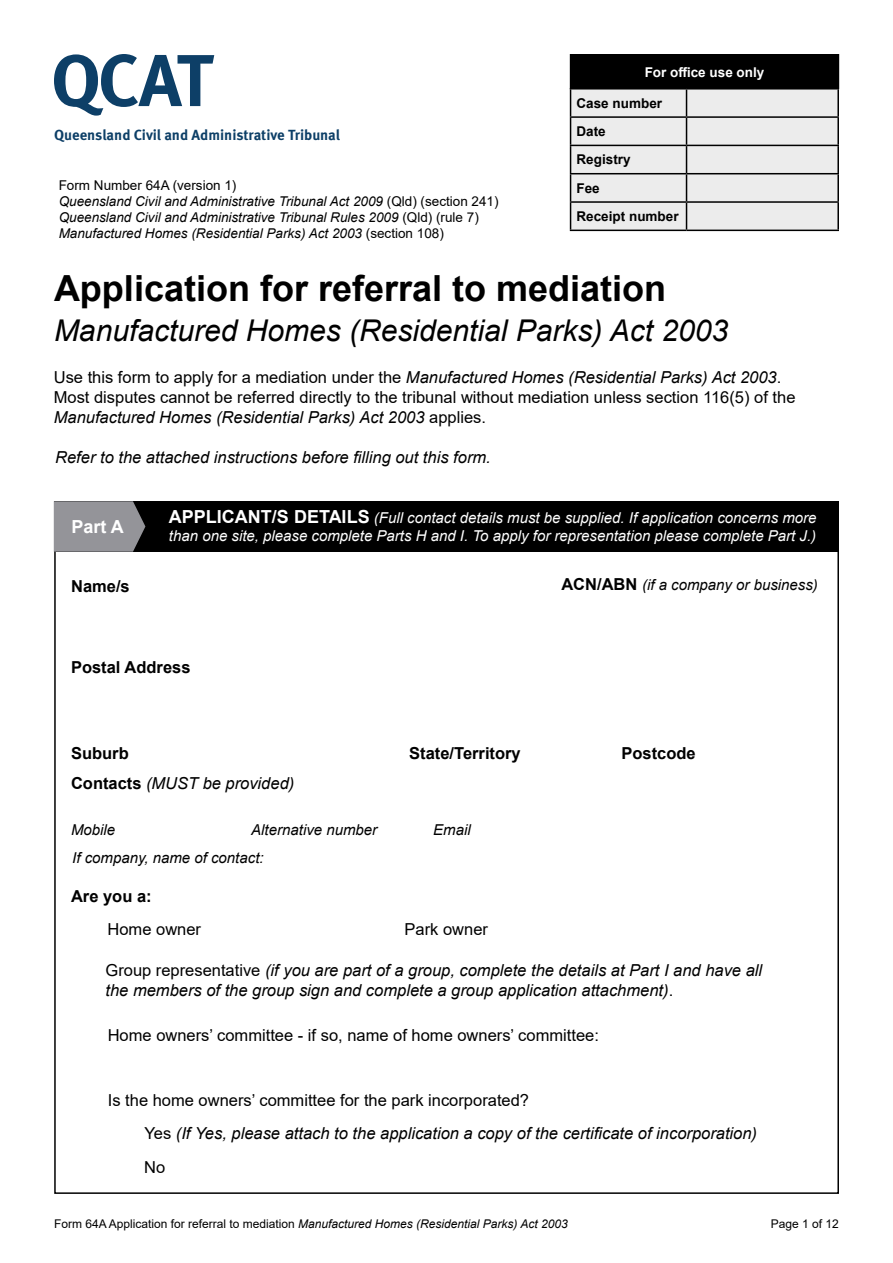
<style>
.page{position:relative;width:893px;height:1263px;background:#fff}
.page>*{position:absolute;margin:0;border:0;box-sizing:border-box;transform-origin:0 0}
.t1{font:700 36px "Arial";color:#000}
.t2{font:italic 30px "Arial";color:#000}
.t3{font:700 18px "Arial";color:#fff}
.t4{font:italic 16.5px/33.2px "Arial";color:#000}
.t5{font:16.5px/19.8px "Arial";color:#000}
.t6{font:700 16.5px "Arial";color:#000}
.t7{font:italic 15px/18px "Arial";color:#fff}
.t8{font:italic 15px "Arial";color:#000}
.t9{font:700 14.7px "Meta Pro";letter-spacing:-.005em;color:#0d3f67}
.t10{font:italic 13.5px/16.2px "Arial";color:#000}
.t11{font:700 13.5px/28.3px "Arial";color:#000}
.t12{font:700 13.5px "Arial";color:#fff}
.t13{font:italic 12px "Arial";color:#000}
.t14{font:12px "Arial";color:#000}
.s1{font-style:normal}
.s2{font-style:italic}
.s3{font-weight:700;font-style:normal;font-size:18px}
.s4{font-weight:700;font-style:normal;font-size:16.5px}
.s5{font-weight:700;font-style:normal}
</style>
<div class="page">
<svg style="left:54px;top:54px;width:160px;height:62px"></svg>
<div style="left:54px;top:501px;width:785px;height:51px;background:#000"></div>
<svg style="left:54px;top:501px;width:91px;height:51px;background:#88888d"></svg>
<div style="left:571px;top:55px;width:267px;height:34px;background:#000"></div>
<div style="left:570px;top:54px;width:269px;height:35px;border:2px solid #000"></div>
<hr style="left:570px;top:88px;width:116px;height:2px;background:#000">
<hr style="left:686px;top:88px;width:153px;height:2px;background:#000">
<hr style="left:837px;top:90px;width:2px;height:26px;background:#000">
<hr style="left:686px;top:116px;width:153px;height:2px;background:#000">
<hr style="left:837px;top:118px;width:2px;height:27px;background:#000">
<hr style="left:686px;top:145px;width:153px;height:1px;background:#000">
<hr style="left:837px;top:146px;width:2px;height:27px;background:#000">
<hr style="left:686px;top:173px;width:153px;height:1px;background:#000">
<hr style="left:837px;top:174px;width:2px;height:27px;background:#000">
<hr style="left:686px;top:201px;width:153px;height:2px;background:#000">
<svg style="left:570px;top:89px;width:268px;height:141px;background:#ddd"></svg>
<hr style="left:837px;top:203px;width:2px;height:27px;background:#000">
<hr style="left:570px;top:230px;width:116px;height:1px;background:#000">
<hr style="left:686px;top:230px;width:153px;height:1px;background:#000">
<p class="t12" style="left:645px;top:62px;width:121px">For office use only</p>
<p class="t11" style="left:577px;top:89px;width:104px">Case number<br>Date<br>Registry<br>Fee<br>Receipt number</p>
<p class="t9" style="left:54px;top:123px;width:287px">Queensland Civil and Administrative Tribunal</p>
<p class="t10" style="left:59px;top:177px;width:441px"><span class="s1">Form Number 64A (version 1)<br></span>Queensland Civil and Administrative Tribunal Act 2009 <span class="s1">(Qld) (section 241)<br></span>Queensland Civil and Administrative Tribunal Rules 2009 <span class="s1">(Qld) (rule 7)<br></span>Manufactured Homes (Residential Parks) Act 2003 <span class="s1">(section 108)</span></p>
<h1 class="t1" style="left:54px;top:263px;width:614px">Application for referral to mediation</h1>
<h2 class="t2" style="left:54px;top:311px;width:676px">Manufactured Homes (Residential Parks) Act 2003</h2>
<p class="t5" style="left:54px;top:368px;width:743px">Use this form to apply for a mediation under the <span class="s2">Manufactured Homes (Residential Parks) Act 2003</span>.<br>Most disputes cannot be referred directly to the tribunal without mediation unless section 116(5) of the<br><span class="s2">Manufactured Homes (Residential Parks) Act 2003</span> applies.</p>
<p class="t4" style="left:55px;top:441px;width:437px">Refer to the attached instructions before filling out this form.</p>
<p class="t3" style="left:72px;top:514px;width:54px">Part A</p>
<p class="t7" style="left:169px;top:509px;width:649px"><span class="s3">APPLICANT/S DETAILS</span> (Full contact details must be supplied. If application concerns more than one site, please complete Parts H and I. To apply for representation please complete Part J.)</p>
<p class="t6" style="left:71px;top:574px;width:60px">Name/s</p>
<p class="t8" style="left:561px;top:575px;width:258px"><span class="s4">ACN/ABN</span> (if a company or business)</p>
<p class="t6" style="left:71px;top:655px;width:121px">Postal Address</p>
<p class="t6" style="left:71px;top:741px;width:59px">Suburb</p>
<p class="t6" style="left:409px;top:741px;width:113px">State/Territory</p>
<p class="t6" style="left:621px;top:741px;width:76px">Postcode</p>
<p class="t4" style="left:71px;top:767px;width:225px"><span class="s5">Contacts</span> (MUST be provided)</p>
<p class="t8" style="left:71px;top:820px;width:46px">Mobile</p>
<p class="t8" style="left:251px;top:820px;width:127px">Alternative number</p>
<p class="t8" style="left:433px;top:820px;width:39px">Email</p>
<p class="t8" style="left:72px;top:848px;width:193px">If company, name of contact:</p>
<p class="t6" style="left:71px;top:885px;width:82px">Are you a:</p>
<p class="t5" style="left:108px;top:919px;width:95px">Home owner</p>
<p class="t5" style="left:405px;top:919px;width:85px">Park owner</p>
<p class="t4" style="left:105px;top:961px;width:658px;line-height:19.8px"><span class="s1">Group representative</span> (if you are part of a group, complete the details at Part I and have all the members of the group sign and complete a group application attachment)<span class="s1">.</span></p>
<p class="t5" style="left:108px;top:1025px;width:493px">Home owners’ committee - if so, name of home owners’ committee:</p>
<p class="t4" style="left:144px;top:1084px;width:614px;text-indent:-36px"><span class="s1">Is the home owners’ committee for the park incorporated?<br>Yes</span> (If Yes, please attach to the application a copy of the certificate of incorporation)<br><span class="s1">No</span></p>
<p class="t13" style="left:54px;top:1216px;width:515px"><span class="s1">Form 64A Application for referral to mediation</span> Manufactured Homes (Residential Parks) Act 2003</p>
<p class="t14" style="left:771px;top:1215px;width:70px">Page 1 of 12</p>
</div>
